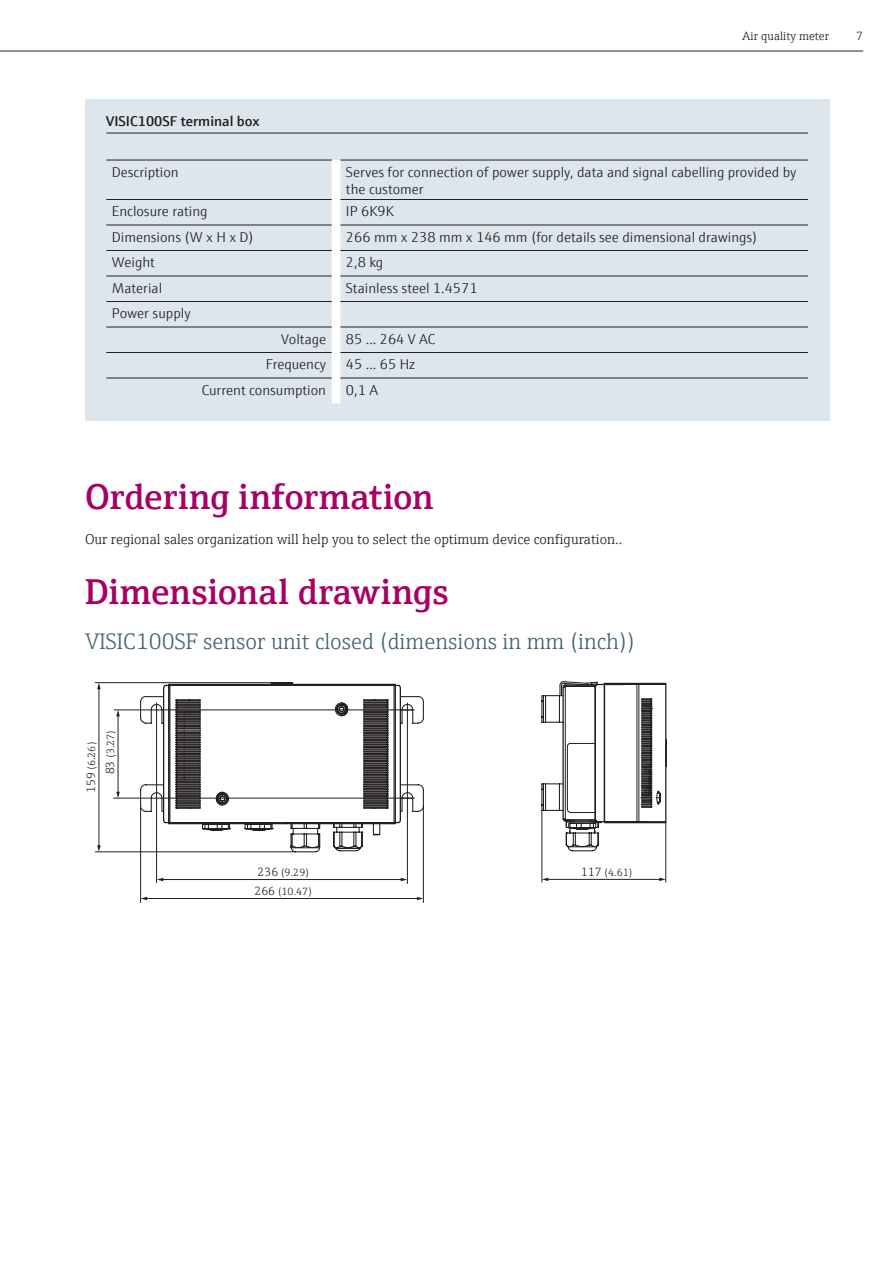
<style>
.page{position:relative;width:893px;height:1263px;background:#fff}
.page>*{position:absolute;margin:0;border:0;box-sizing:border-box;transform-origin:0 0}
.t1{font:600 36px "E+H Serif";color:#a80063}
.t2{font:300 22.5px "E+H Serif";color:#456573}
.t3{font:300 14.25px/17px "E+H Sans";color:#231f20}
.t4{font:300 14.25px "E+H Serif";color:#231f20}
.t5{font:600 14.25px "E+H Sans";color:#231f20}
.t6{font:300 12px "E+H Serif";color:#231f20}
.t7{font:300 10.5px/19.5px "E+H Serif";color:#231f20}
.s1{font-size:12px}
</style>
<div class="page">
<hr style="left:0;top:51px;width:863px;height:1px;background:#231f20">
<svg style="left:541px;top:681px;width:126px;height:171px"></svg>
<svg style="left:184px;top:682px;width:382px;height:127px"></svg>
<hr style="left:547px;top:879px;width:113px;height:1px;background:#231f20">
<svg style="left:659px;top:878px;width:6px;height:3px"></svg>
<svg style="left:543px;top:878px;width:5px;height:3px"></svg>
<hr style="left:542px;top:811px;width:1px;height:71px;background:#231f20">
<hr style="left:665px;top:821px;width:1px;height:61px;background:#231f20">
<hr style="left:146px;top:898px;width:272px;height:1px;background:#231f20">
<svg style="left:141px;top:897px;width:6px;height:3px"></svg>
<svg style="left:417px;top:897px;width:6px;height:3px"></svg>
<hr style="left:423px;top:806px;width:1px;height:96px;background:#231f20">
<hr style="left:140px;top:808px;width:1px;height:94px;background:#231f20">
<hr style="left:99px;top:688px;width:1px;height:158px;background:#231f20">
<svg style="left:97px;top:683px;width:4px;height:6px"></svg>
<svg style="left:97px;top:845px;width:4px;height:6px"></svg>
<hr style="left:162px;top:879px;width:240px;height:1px;background:#231f20">
<svg style="left:157px;top:878px;width:6px;height:3px"></svg>
<svg style="left:401px;top:878px;width:6px;height:3px"></svg>
<hr style="left:118px;top:715px;width:1px;height:78px;background:#231f20">
<svg style="left:116px;top:711px;width:4px;height:5px"></svg>
<svg style="left:116px;top:792px;width:4px;height:6px"></svg>
<hr style="left:95px;top:851px;width:200px;height:1px;background:#231f20">
<hr style="left:95px;top:682px;width:176px;height:1px;background:#231f20">
<hr style="left:407px;top:703px;width:1px;height:180px;background:#231f20">
<svg style="left:139px;top:684px;width:286px;height:169px"></svg>
<hr style="left:113px;top:798px;width:301px;height:1px;background:#231f20">
<hr style="left:114px;top:710px;width:300px;height:1px;background:#231f20">
<hr style="left:156px;top:703px;width:1px;height:180px;background:#231f20">
<div style="left:85px;top:99px;width:744px;height:321px;background:#dde6ec"></div>
<hr style="left:106px;top:133px;width:702px;height:1px;background:#231f20">
<div style="left:332px;top:160px;width:8px;height:243px;background:#fff"></div>
<hr style="left:106px;top:160px;width:226px;height:1px;background:#231f20">
<hr style="left:340px;top:160px;width:468px;height:1px;background:#231f20">
<hr style="left:106px;top:327px;width:226px;height:1px;background:#231f20">
<hr style="left:106px;top:352px;width:226px;height:1px;background:#231f20">
<hr style="left:106px;top:378px;width:226px;height:1px;background:#231f20">
<hr style="left:340px;top:327px;width:468px;height:1px;background:#231f20">
<hr style="left:340px;top:352px;width:468px;height:1px;background:#231f20">
<hr style="left:340px;top:378px;width:468px;height:1px;background:#231f20">
<hr style="left:340px;top:199px;width:468px;height:1px;background:#231f20">
<hr style="left:340px;top:225px;width:468px;height:1px;background:#231f20">
<hr style="left:340px;top:250px;width:468px;height:1px;background:#231f20">
<hr style="left:340px;top:276px;width:468px;height:1px;background:#231f20">
<hr style="left:340px;top:301px;width:468px;height:1px;background:#231f20">
<hr style="left:106px;top:199px;width:226px;height:1px;background:#231f20">
<hr style="left:106px;top:225px;width:226px;height:1px;background:#231f20">
<hr style="left:106px;top:250px;width:226px;height:1px;background:#231f20">
<hr style="left:106px;top:276px;width:226px;height:1px;background:#231f20">
<hr style="left:106px;top:301px;width:226px;height:1px;background:#231f20">
<p class="t6" style="left:742px;top:27px;width:89px">Air quality meter</p>
<p class="t6" style="left:856px;top:27px;width:8px">7</p>
<p class="t5" style="left:106px;top:110px;width:155px">VISIC100SF terminal box</p>
<p class="t3" style="left:112px;top:163px;width:68px">Description</p>
<p class="t3" style="left:346px;top:163px;width:452px">Serves for connection of power supply, data and signal cabelling provided by the customer</p>
<p class="t3" style="left:112px;top:202px;width:97px">Enclosure rating</p>
<p class="t3" style="left:346px;top:202px;width:49px">IP 6K9K</p>
<p class="t3" style="left:112px;top:228px;width:144px">Dimensions (W x H x D)</p>
<p class="t3" style="left:346px;top:228px;width:413px">266 mm x 238 mm x 146 mm (for details see dimensional drawings)</p>
<p class="t3" style="left:112px;top:253px;width:45px">Weight</p>
<p class="t3" style="left:346px;top:253px;width:39px">2,8 kg</p>
<p class="t3" style="left:112px;top:279px;width:52px">Material</p>
<p class="t3" style="left:346px;top:279px;width:133px">Stainless steel 1.4571</p>
<p class="t3" style="left:112px;top:304px;width:80px">Power supply</p>
<p class="t3" style="left:281px;top:330px;width:46px">Voltage</p>
<p class="t3" style="left:346px;top:330px;width:91px">85 ... 264 V AC</p>
<p class="t3" style="left:266px;top:355px;width:62px">Frequency</p>
<p class="t3" style="left:346px;top:355px;width:71px">45 ... 65 Hz</p>
<p class="t3" style="left:202px;top:381px;width:126px">Current consumption</p>
<p class="t3" style="left:346px;top:381px;width:34px">0,1 A</p>
<h1 class="t1" style="left:85px;top:469px;width:350px">Ordering information</h1>
<p class="t4" style="left:85px;top:528px;width:539px">Our regional sales organization will help you to select the optimum device configuration..</p>
<h1 class="t1" style="left:85px;top:564px;width:365px">Dimensional drawings</h1>
<h2 class="t2" style="left:85px;top:625px;width:552px">VISIC100SF sensor unit closed (dimensions in mm (inch))</h2>
<p class="t7" style="left:81px;top:774px;width:46px;line-height:19px;text-indent:-19px;rotate:-90deg"><span class="s1">159</span> (6.26)<br><span class="s1">83</span> (3.27)</p>
<p class="t7" style="left:254px;top:861px;width:59px"><span class="s1">236</span> (9.29)<br><span class="s1">266</span> (10.47)</p>
<p class="t7" style="left:581px;top:861px;width:53px"><span class="s1">117</span> (4.61)</p>
</div>
